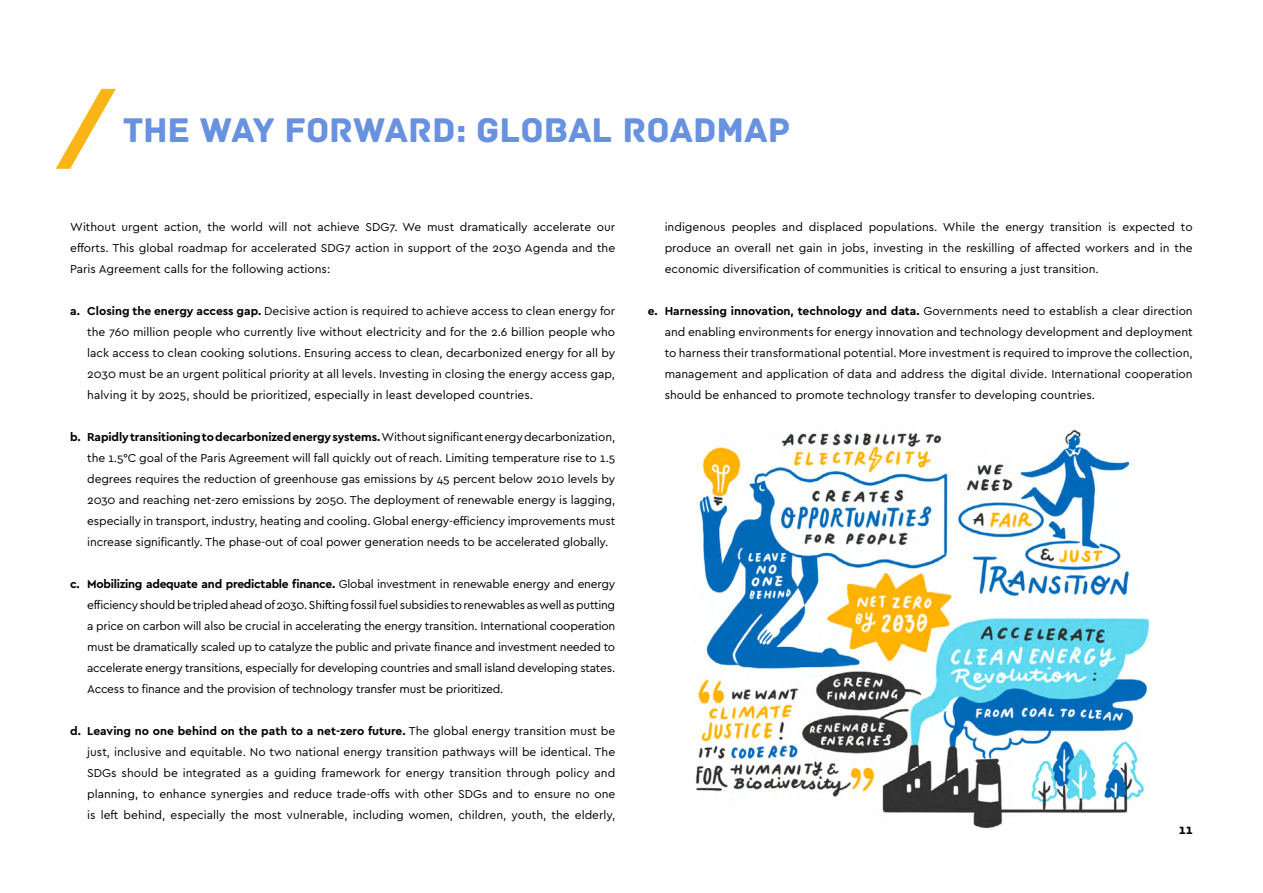
<style>
.page{position:relative;width:1263px;height:893px;background:#fff}
.page>*{position:absolute;margin:0;border:0;box-sizing:border-box;transform-origin:0 0}
.t1{font:36px "Archive";color:#6891e0}
.t2{font:700 13.5px "Cera GR";color:#000}
.t3{font:12px/21px "Cera GR";color:#000;text-align:justify}
.s1{font-weight:700}
</style>
<div class="page">
<svg style="left:56px;top:89px;width:60px;height:80px"></svg>
<img style="left:696px;top:429px;width:455px;height:400px">
<h1 class="t1" style="left:122px;top:109px;width:669px">THE WAY FORWARD: GLOBAL ROADMAP</h1>
<p class="t3" style="left:70px;top:216px;width:547px">Without urgent action, the world will not achieve SDG7. We must dramatically accelerate our efforts. This global roadmap for accelerated SDG7 action in support of the 2030 Agenda and the Paris Agreement calls for the following actions:</p>
<p class="t3" style="left:87px;top:300px;width:530px;text-indent:-17px"><span class="s1">a. Closing the energy access gap.</span> Decisive action is required to achieve access to clean energy for the 760 million people who currently live without electricity and for the 2.6 billion people who lack access to clean cooking solutions. Ensuring access to clean, decarbonized energy for all by 2030 must be an urgent political priority at all levels. Investing in closing the energy access gap, halving it by 2025, should be prioritized, especially in least developed countries.</p>
<p class="t3" style="left:87px;top:426px;width:530px;text-indent:-17px"><span class="s1">b. Rapidly transitioning to decarbonized energy systems.</span> Without significant energy decarbonization, the 1.5°C goal of the Paris Agreement will fall quickly out of reach. Limiting temperature rise to 1.5 degrees requires the reduction of greenhouse gas emissions by 45 percent below 2010 levels by 2030 and reaching net-zero emissions by 2050. The deployment of renewable energy is lagging, especially in transport, industry, heating and cooling. Global energy-efficiency improvements must increase significantly. The phase-out of coal power generation needs to be accelerated globally.</p>
<p class="t3" style="left:87px;top:573px;width:530px;text-indent:-17px"><span class="s1">c. Mobilizing adequate and predictable finance.</span> Global investment in renewable energy and energy efficiency should be tripled ahead of 2030. Shifting fossil fuel subsidies to renewables as well as putting a price on carbon will also be crucial in accelerating the energy transition. International cooperation must be dramatically scaled up to catalyze the public and private finance and investment needed to accelerate energy transitions, especially for developing countries and small island developing states.<br>Access to finance and the provision of technology transfer must be prioritized.</p>
<p class="t3" style="left:87px;top:720px;width:530px;text-indent:-17px"><span class="s1">d. Leaving no one behind on the path to a net-zero future.</span> The global energy transition must be just, inclusive and equitable. No two national energy transition pathways will be identical. The SDGs should be integrated as a guiding framework for energy transition through policy and planning, to enhance synergies and reduce trade-offs with other SDGs and to ensure no one is left behind, especially the most vulnerable, including women, children, youth, the elderly,</p>
<p class="t3" style="left:665px;top:216px;width:529px">indigenous peoples and displaced populations. While the energy transition is expected to produce an overall net gain in jobs, investing in the reskilling of affected workers and in the economic diversification of communities is critical to ensuring a just transition.</p>
<p class="t3" style="left:665px;top:300px;width:530px;text-indent:-17px"><span class="s1">e. Harnessing innovation, technology and data.</span> Governments need to establish a clear direction and enabling environments for energy innovation and technology development and deployment to harness their transformational potential. More investment is required to improve the collection, management and application of data and address the digital divide. International cooperation should be enhanced to promote technology transfer to developing countries.</p>
<p class="t2" style="left:1179px;top:821px;width:15px">11</p>
</div>
